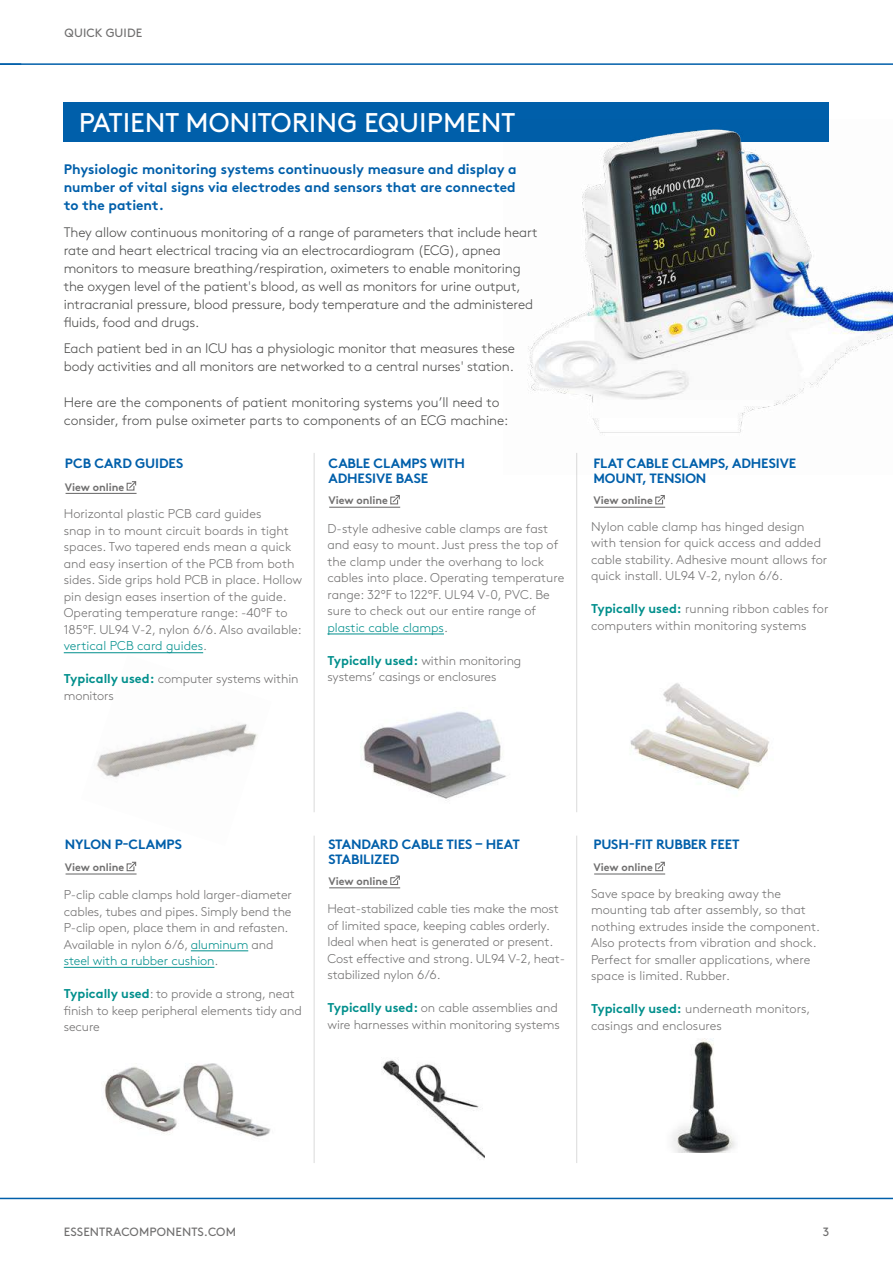
<style>
.page{position:relative;width:893px;height:1263px;background:#fff}
.page>*{position:absolute;margin:0;border:0;box-sizing:border-box;transform-origin:0 0}
.t1{font:27px "Brown Pro";color:#fff}
.t2{font:300 13.8px/18px "Brown Pro";letter-spacing:-.01em;color:#4a4a49}
.t3{font:700 13.8px/18px "Brown Pro";color:#005faa;text-align:justify}
.t4{font:700 13.5px/15px "Brown Pro";letter-spacing:-.01em;color:#005faa}
.t5{font:300 12.75px/16.5px "Brown Pro";color:#706f6f}
.t6{font:12px "Brown Pro";letter-spacing:.01em;color:#706f6f}
.t7{font:700 10.8px "Brown Pro";color:#706f6f}
.s1{color:#008f8c}
.s2{font-weight:700;color:#008f8c}
</style>
<div class="page">
<hr style="left:0;top:1198px;width:893px;height:1px;background:#005faa">
<hr style="left:0;top:63px;width:893px;height:2px;background:#005faa">
<hr style="left:576px;top:453px;width:1px;height:359px;background:#dadada">
<hr style="left:314px;top:453px;width:1px;height:359px;background:#dadada">
<hr style="left:576px;top:836px;width:1px;height:327px;background:#dadada">
<hr style="left:314px;top:836px;width:1px;height:327px;background:#dadada">
<div style="left:64px;top:102px;width:765px;height:39px;background:#005faa"></div>
<img style="left:504px;top:129px;width:389px;height:345px">
<img style="left:97px;top:724px;width:161px;height:54px">
<img style="left:630px;top:683px;width:139px;height:108px">
<img style="left:360px;top:711px;width:146px;height:89px">
<img style="left:104px;top:1063px;width:167px;height:75px">
<img style="left:672px;top:1039px;width:64px;height:113px">
<img style="left:381px;top:1060px;width:104px;height:100px">
<hr style="left:64px;top:652px;width:139px;height:1px;background:#008f8c">
<svg style="left:126px;top:481px;width:11px;height:10px"></svg>
<hr style="left:66px;top:493px;width:71px;height:1px;background:#706f6f">
<svg style="left:655px;top:495px;width:10px;height:10px"></svg>
<hr style="left:594px;top:507px;width:71px;height:1px;background:#706f6f">
<hr style="left:327px;top:634px;width:117px;height:1px;background:#008f8c">
<svg style="left:390px;top:495px;width:10px;height:10px"></svg>
<hr style="left:329px;top:507px;width:71px;height:1px;background:#706f6f">
<hr style="left:191px;top:950px;width:57px;height:1px;background:#008f8c">
<hr style="left:64px;top:967px;width:150px;height:1px;background:#008f8c">
<svg style="left:126px;top:861px;width:11px;height:11px"></svg>
<hr style="left:66px;top:873px;width:71px;height:1px;background:#706f6f">
<svg style="left:655px;top:861px;width:10px;height:11px"></svg>
<hr style="left:594px;top:873px;width:71px;height:1px;background:#706f6f">
<svg style="left:390px;top:875px;width:10px;height:10px"></svg>
<hr style="left:329px;top:887px;width:71px;height:1px;background:#706f6f">
<p class="t6" style="left:65px;top:24px;width:79px">QUICK GUIDE</p>
<h1 class="t1" style="left:79px;top:102px;width:438px">PATIENT MONITORING EQUIPMENT</h1>
<p class="t3" style="left:64px;top:159px;width:454px">Physiologic monitoring systems continuously measure and display a number of vital signs via electrodes and sensors that are connected to the patient.</p>
<p class="t2" style="left:64px;top:222px;width:475px">They allow continuous monitoring of a range of parameters that include heart rate and heart electrical tracing via an electrocardiogram (ECG), apnea monitors to measure breathing/respiration, oximeters to enable monitoring the oxygen level of the patient's blood, as well as monitors for urine output, intracranial pressure, blood pressure, body temperature and the administered fluids, food and drugs.</p>
<p class="t2" style="left:64px;top:338px;width:453px">Each patient bed in an ICU has a physiologic monitor that measures these body activities and all monitors are networked to a central nurses' station.</p>
<p class="t2" style="left:64px;top:392px;width:446px">Here are the components of patient monitoring systems you’ll need to consider, from pulse oximeter parts to components of an ECG machine:</p>
<p class="t4" style="left:65px;top:455px;width:120px">PCB CARD GUIDES</p>
<p class="t7" style="left:65px;top:478px;width:61px">View online</p>
<p class="t5" style="left:64px;top:505px;width:240px">Horizontal plastic PCB card guides<br>snap in to mount circuit boards in tight spaces. Two tapered ends mean a quick and easy insertion of the PCB from both sides. Side grips hold PCB in place. Hollow pin design eases insertion of the guide.<br>Operating temperature range: -40°F to 185°F. UL94 V-2, nylon 6/6. Also available: <span class="s1">vertical PCB card guides</span>.</p>
<p class="t5" style="left:64px;top:670px;width:236px"><span class="s2">Typically used:</span> computer systems within monitors</p>
<p class="t4" style="left:329px;top:455px;width:138px">CABLE CLAMPS WITH<br>ADHESIVE BASE</p>
<p class="t7" style="left:328px;top:492px;width:61px">View online</p>
<p class="t5" style="left:327px;top:519px;width:238px">D-style adhesive cable clamps are fast and easy to mount. Just press the top of the clamp under the overhang to lock cables into place. Operating temperature range: 32°F to 122°F. UL94 V-0, PVC. Be sure to check out our entire range of <span class="s1">plastic cable clamps</span>.</p>
<p class="t5" style="left:327px;top:651px;width:195px"><span class="s2">Typically used:</span> within monitoring systems’ casings or enclosures</p>
<p class="t4" style="left:593px;top:455px;width:204px">FLAT CABLE CLAMPS, ADHESIVE<br>MOUNT, TENSION</p>
<p class="t7" style="left:593px;top:492px;width:61px">View online</p>
<p class="t5" style="left:591px;top:517px;width:238px">Nylon cable clamp has hinged design with tension for quick access and added cable stability. Adhesive mount allows for quick install. UL94 V-2, nylon 6/6.</p>
<p class="t5" style="left:591px;top:600px;width:239px"><span class="s2">Typically used:</span> running ribbon cables for computers within monitoring systems</p>
<p class="t4" style="left:65px;top:835px;width:119px">NYLON P-CLAMPS</p>
<p class="t7" style="left:65px;top:859px;width:61px">View online</p>
<p class="t4" style="left:329px;top:835px;width:193px">STANDARD CABLE TIES – HEAT<br>STABILIZED</p>
<p class="t4" style="left:593px;top:835px;width:148px">PUSH-FIT RUBBER FEET</p>
<p class="t7" style="left:593px;top:859px;width:61px">View online</p>
<p class="t7" style="left:328px;top:872px;width:61px">View online</p>
<p class="t5" style="left:64px;top:885px;width:230px">P-clip cable clamps hold larger-diameter cables, tubes and pipes. Simply bend the P-clip open, place them in and refasten.<br>Available in nylon 6/6, <span class="s1">aluminum</span> and <span class="s1">steel with a rubber cushion</span>.</p>
<p class="t5" style="left:64px;top:984px;width:239px"><span class="s2">Typically used</span>: to provide a strong, neat finish to keep peripheral elements tidy and secure</p>
<p class="t5" style="left:327px;top:900px;width:239px">Heat-stabilized cable ties make the most of limited space, keeping cables orderly.<br>Ideal when heat is generated or present.<br>Cost effective and strong. UL94 V-2, heat&shy;stabilized nylon 6/6.</p>
<p class="t5" style="left:327px;top:999px;width:234px"><span class="s2">Typically used:</span> on cable assemblies and wire harnesses within monitoring systems</p>
<p class="t5" style="left:591px;top:884px;width:231px">Save space by breaking away the mounting tab after assembly, so that nothing extrudes inside the component.<br>Also protects from vibration and shock.<br>Perfect for smaller applications, where space is limited. Rubber.</p>
<p class="t5" style="left:591px;top:1000px;width:221px"><span class="s2">Typically used:</span> underneath monitors, casings and enclosures</p>
<p class="t6" style="left:64px;top:1222px;width:174px">ESSENTRACOMPONENTS.COM</p>
<p class="t6" style="left:823px;top:1222px;width:8px">3</p>
</div>
